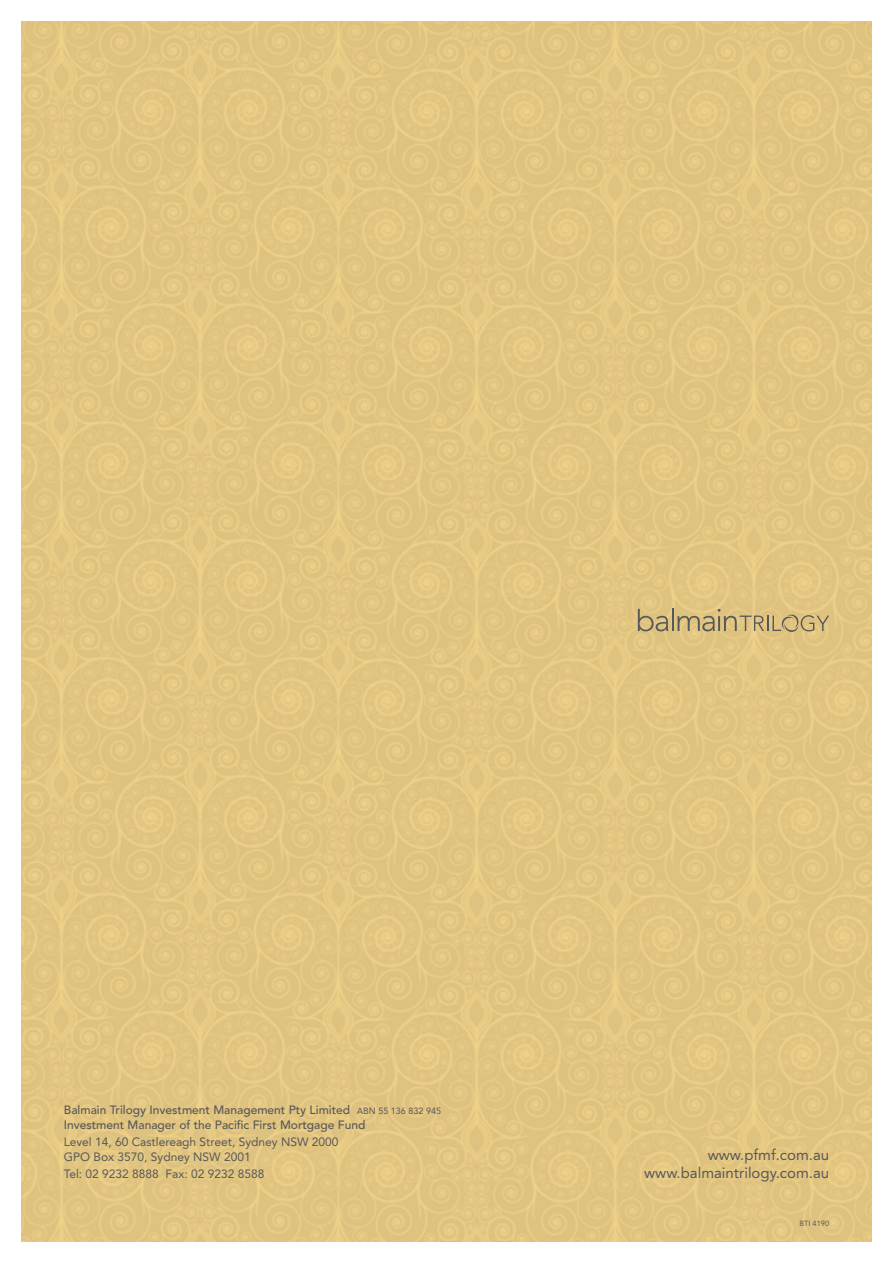
<style>
.page{position:relative;width:893px;height:1263px;background:#fff}
.page>*{position:absolute;margin:0;border:0;box-sizing:border-box;transform-origin:0 0}
.t1{font:15px "Avenir";color:#57585a}
.t2{font:500 12px "Avenir";color:#57585a}
.t3{font:12px "Avenir";color:#57585a}
.t4{font:7.5px "Avenir";color:#57585a}
.s1{font-weight:400;font-size:9px}
</style>
<div class="page">
<img style="left:21px;top:21px;width:851px;height:1221px">
<svg style="left:638px;top:609px;width:30px;height:22px"></svg>
<hr style="left:671px;top:609px;width:2px;height:22px;background:#57585a">
<svg style="left:677px;top:609px;width:152px;height:23px;background:#c7b079"></svg>
<p class="t2" style="left:64px;top:1102px;width:379px">Balmain Trilogy Investment Management Pty Limited <span class="s1">ABN 55 136 832 945</span></p>
<p class="t2" style="left:64px;top:1117px;width:303px">Investment Manager of the Pacific First Mortgage Fund</p>
<p class="t3" style="left:64px;top:1135px;width:276px">Level 14, 60 Castlereagh Street, Sydney NSW 2000</p>
<p class="t3" style="left:64px;top:1150px;width:189px">GPO Box 3570, Sydney NSW 2001</p>
<p class="t3" style="left:64px;top:1167px;width:202px">Tel: 02 9232 8888 Fax: 02 9232 8588</p>
<p class="t1" style="left:708px;top:1146px;width:123px">www.pfmf.com.au</p>
<p class="t1" style="left:644px;top:1164px;width:187px">www.balmaintrilogy.com.au</p>
<p class="t4" style="left:799px;top:1219px;width:31px">BTI 4190</p>
</div>
